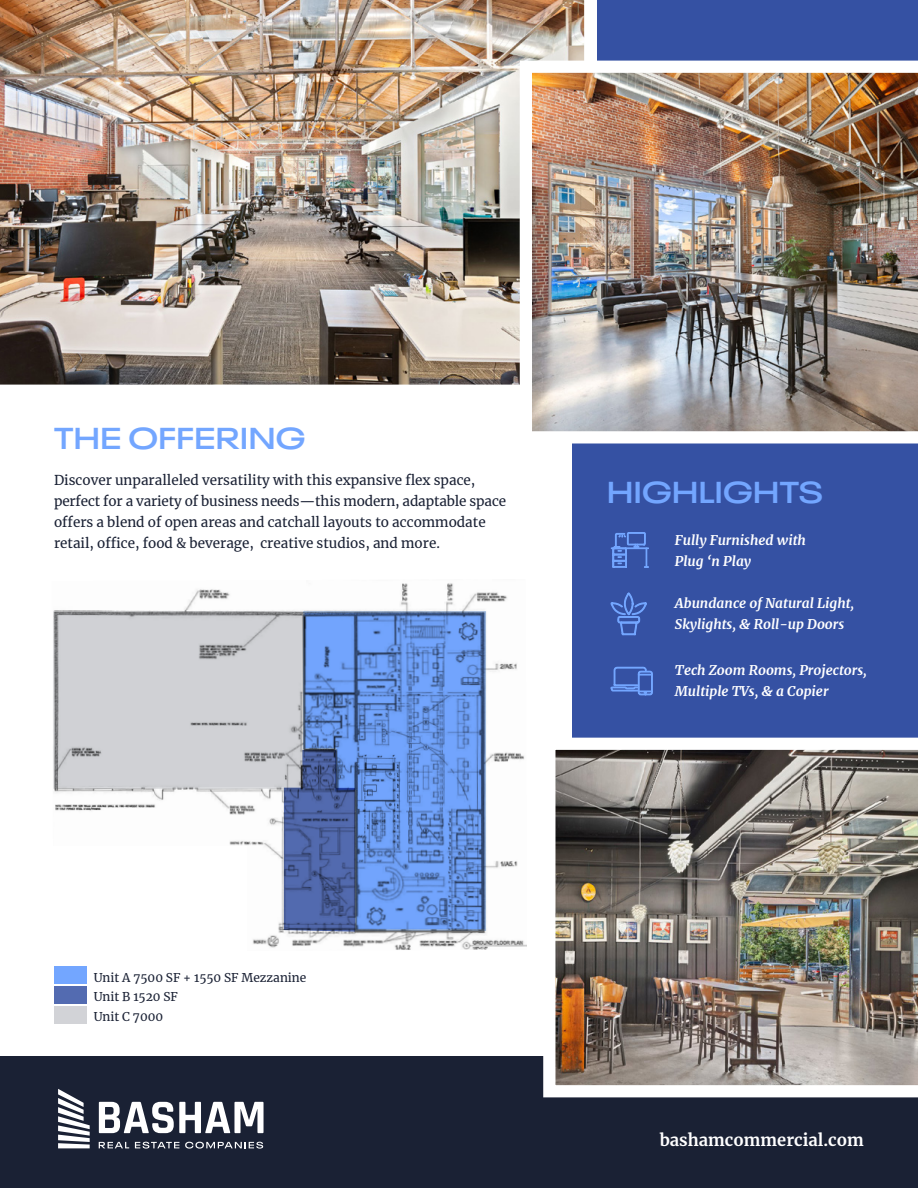
<style>
.page{position:relative;width:918px;height:1188px;background:#fff}
.page>*{position:absolute;margin:0;border:0;box-sizing:border-box;transform-origin:0 0}
.t1{font:600 expanded 30px "Neue Plak";color:#73a6ff}
.t2{font:700 16.5px "Merriweather";color:#fff}
.t3{font:13.5px/21px "Merriweather";color:#1a2134}
.t4{font:italic 700 13.5px/21px "Merriweather";color:#fff}
.t5{font:12px/19.5px "Merriweather";color:#1a2134}
</style>
<div class="page">
<div style="left:572px;top:0;width:346px;height:1037px;background:#3551a3"></div>
<div style="left:0;top:1056px;width:918px;height:132px;background:#1a2134"></div>
<svg style="left:58px;top:1089px;width:32px;height:59px"></svg>
<svg style="left:99px;top:1102px;width:165px;height:31px"></svg>
<svg style="left:99px;top:1142px;width:30px;height:6px"></svg>
<svg style="left:135px;top:1142px;width:44px;height:7px"></svg>
<svg style="left:185px;top:1142px;width:78px;height:7px"></svg>
<img style="left:0;top:0;width:597px;height:385px">
<img style="left:520px;top:61px;width:398px;height:382px">
<img style="left:543px;top:738px;width:375px;height:359px">
<svg style="left:610px;top:532px;width:39px;height:36px"></svg>
<svg style="left:610px;top:592px;width:37px;height:44px"></svg>
<svg style="left:610px;top:667px;width:43px;height:28px"></svg>
<img style="left:53px;top:583px;width:474px;height:367px">
<svg style="left:302px;top:610px;width:185px;height:322px;background:#6590db"></svg>
<svg style="left:284px;top:750px;width:71px;height:182px;background:#4c62a1"></svg>
<svg style="left:53px;top:611px;width:250px;height:178px;background:#c9cace"></svg>
<div style="left:54px;top:967px;width:32px;height:17px;background:#73a6ff"></div>
<div style="left:54px;top:987px;width:32px;height:17px;background:#536bb1"></div>
<div style="left:54px;top:1007px;width:32px;height:17px;background:#d2d3d7"></div>
<div style="left:42px;top:846px;width:205px;height:110px;background:#fff"></div>
<h1 class="t1" style="left:54px;top:414px;width:253px">THE OFFERING</h1>
<p class="t3" style="left:54px;top:469px;width:454px">Discover unparalleled versatility with this expansive flex space, perfect for a variety of business needs—this modern, adaptable space offers a blend of open areas and catchall layouts to accommodate retail, office, food &amp; beverage, creative studios, and more.</p>
<h1 class="t1" style="left:607px;top:468px;width:218px">HIGHLIGHTS</h1>
<p class="t4" style="left:675px;top:530px;width:132px">Fully Furnished with<br>Plug ‘n Play</p>
<p class="t4" style="left:675px;top:592px;width:181px">Abundance of Natural Light,<br>Skylights, &amp; Roll-up Doors</p>
<p class="t4" style="left:675px;top:659px;width:193px">Tech Zoom Rooms, Projectors,<br>Multiple TVs, &amp; a Copier</p>
<p class="t5" style="left:94px;top:967px;width:214px">Unit A 7500 SF + 1550 SF Mezzanine<br>Unit B 1520 SF<br>Unit C 7000</p>
<p class="t2" style="left:660px;top:1128px;width:206px">bashamcommercial.com</p>
</div>
